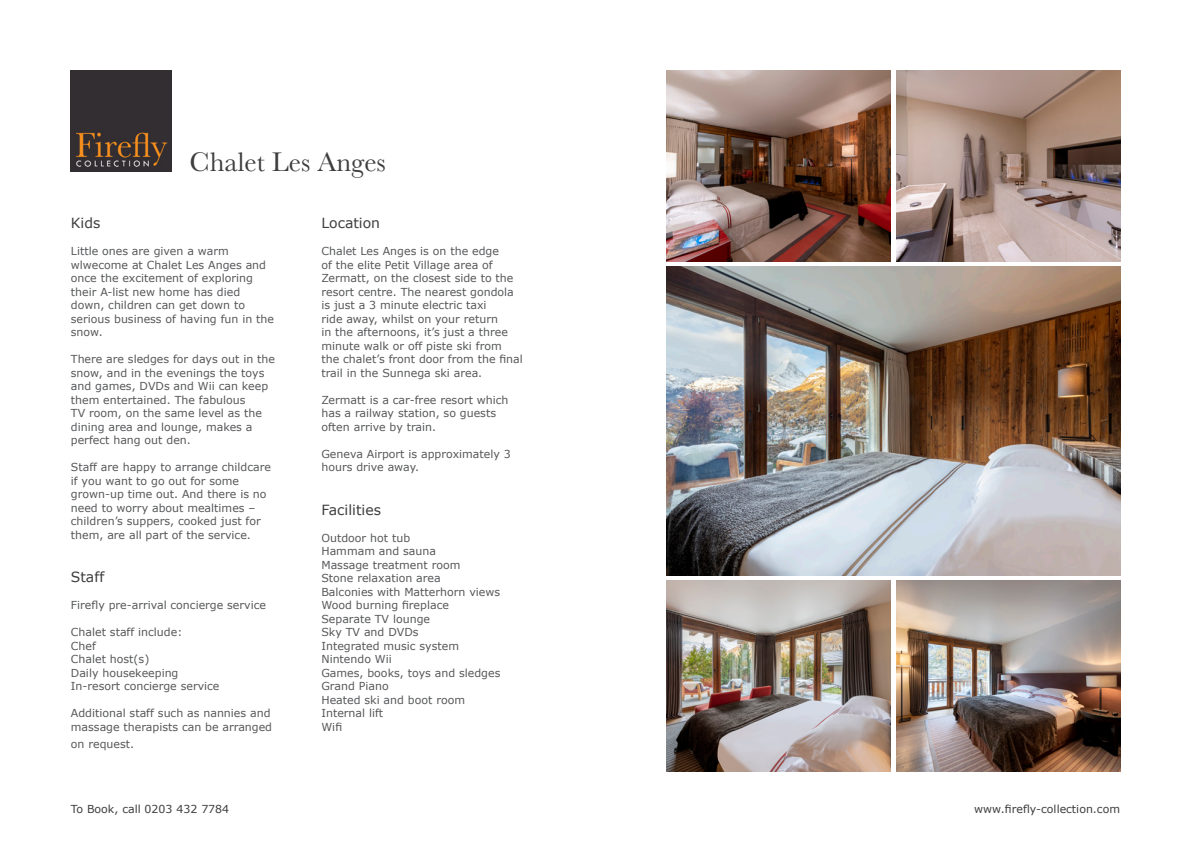
<style>
.page{position:relative;width:1191px;height:842px;background:#fff}
.page>*{position:absolute;margin:0;border:0;box-sizing:border-box;transform-origin:0 0}
.t1{font:28px "Baskerville";color:#3e3e3f}
.t2{font:14px "Verdana";color:#3e3e3f}
.t3{font:11px/13.5px "Verdana";color:#57585a}
.t4{font:11px "Verdana";color:#3e3e3f}
</style>
<div class="page">
<img style="left:71px;top:71px;width:101px;height:101px">
<img style="left:896px;top:71px;width:224px;height:190px">
<img style="left:666px;top:581px;width:224px;height:191px">
<img style="left:896px;top:581px;width:224px;height:191px">
<img style="left:666px;top:71px;width:224px;height:190px">
<img style="left:666px;top:267px;width:454px;height:308px">
<p class="t1" style="left:190px;top:145px;width:198px">Chalet Les Anges</p>
<p class="t2" style="left:71px;top:214px;width:31px">Kids</p>
<p class="t3" style="left:71px;top:244px;width:205px">Little ones are given a warm wlwecome at Chalet Les Anges and once the excitement of exploring their A-list new home has died down, children can get down to serious business of having fun in the snow.</p>
<p class="t3" style="left:71px;top:352px;width:206px">There are sledges for days out in the snow, and in the evenings the toys and games, DVDs and Wii can keep them entertained. The fabulous<br>TV room, on the same level as the dining area and lounge, makes a perfect hang out den.</p>
<p class="t3" style="left:71px;top:460px;width:202px">Staff are happy to arrange childcare if you want to go out for some grown-up time out. And there is no need to worry about mealtimes – children’s suppers, cooked just for them, are all part of the service.</p>
<p class="t2" style="left:71px;top:568px;width:35px">Staff</p>
<p class="t3" style="left:71px;top:599px;width:197px">Firefly pre-arrival concierge service</p>
<p class="t3" style="left:71px;top:626px;width:113px">Chalet staff include:</p>
<p class="t3" style="left:71px;top:639px;width:27px">Chef</p>
<p class="t3" style="left:71px;top:653px;width:80px">Chalet host(s)</p>
<p class="t3" style="left:71px;top:666px;width:109px">Daily housekeeping</p>
<p class="t3" style="left:71px;top:680px;width:150px">In-resort concierge service</p>
<p class="t3" style="left:71px;top:707px;width:203px">Additional staff such as nannies and massage therapists can be arranged</p>
<p class="t3" style="left:71px;top:737px;width:65px">on request.</p>
<p class="t2" style="left:321px;top:214px;width:60px">Location</p>
<p class="t3" style="left:321px;top:244px;width:203px">Chalet Les Anges is on the edge<br>of the elite Petit Village area of<br>Zermatt, on the closest side to the resort centre. The nearest gondola is just a 3 minute electric taxi<br>ride away, whilst on your return<br>in the afternoons, it’s just a three minute walk or off piste ski from<br>the chalet’s front door from the final trail in the Sunnega ski area.</p>
<p class="t3" style="left:321px;top:393px;width:189px">Zermatt is a car-free resort which has a railway station, so guests often arrive by train.</p>
<p class="t3" style="left:321px;top:447px;width:191px">Geneva Airport is approximately 3 hours drive away.</p>
<p class="t2" style="left:321px;top:501px;width:61px">Facilities</p>
<p class="t3" style="left:321px;top:531px;width:90px">Outdoor hot tub</p>
<p class="t3" style="left:321px;top:545px;width:116px">Hammam and sauna</p>
<p class="t3" style="left:321px;top:558px;width:140px">Massage treatment room</p>
<p class="t3" style="left:321px;top:572px;width:121px">Stone relaxation area</p>
<p class="t3" style="left:321px;top:585px;width:180px">Balconies with Matterhorn views</p>
<p class="t3" style="left:321px;top:599px;width:129px">Wood burning fireplace</p>
<p class="t3" style="left:321px;top:612px;width:110px">Separate TV lounge</p>
<p class="t3" style="left:321px;top:626px;width:99px">Sky TV and DVDs</p>
<p class="t3" style="left:321px;top:639px;width:139px">Integrated music system</p>
<p class="t3" style="left:321px;top:653px;width:72px">Nintendo Wii</p>
<p class="t3" style="left:321px;top:666px;width:180px">Games, books, toys and sledges</p>
<p class="t3" style="left:321px;top:680px;width:69px">Grand Piano</p>
<p class="t3" style="left:321px;top:693px;width:145px">Heated ski and boot room</p>
<p class="t3" style="left:321px;top:707px;width:63px">Internal lift</p>
<p class="t3" style="left:321px;top:720px;width:22px">Wifi</p>
<p class="t4" style="left:71px;top:802px;width:160px">To Book, call 0203 432 7784</p>
<p class="t4" style="left:974px;top:802px;width:147px">www.firefly-collection.com</p>
</div>
